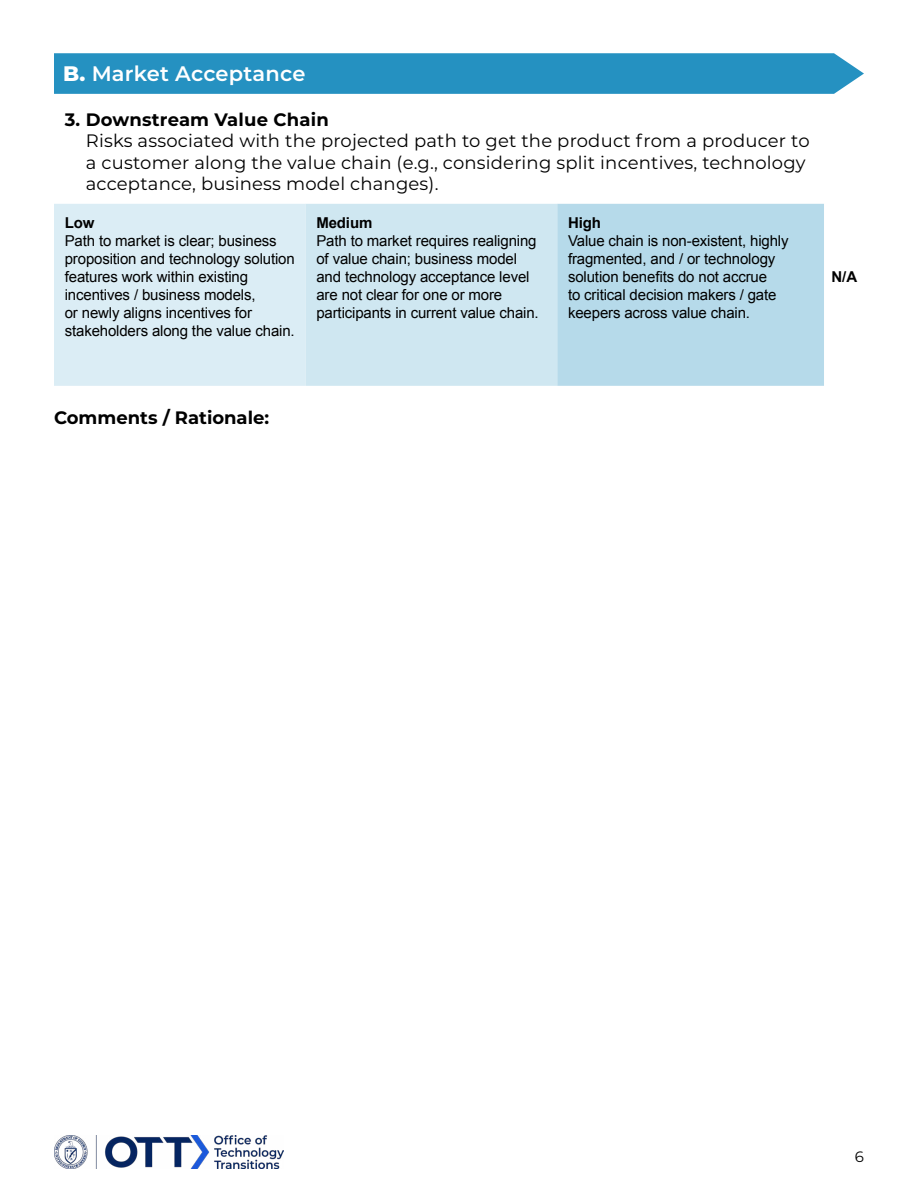
<style>
.page{position:relative;width:918px;height:1188px;background:#fff}
.page>*{position:absolute;margin:0;border:0;box-sizing:border-box;transform-origin:0 0}
.t1{font:600 21px "Montserrat";letter-spacing:.01em;color:#fff}
.t2{font:18px/21.6px "Montserrat";letter-spacing:.01em;color:#000}
.t3{font:700 18px "Montserrat";color:#000}
.t4{font:15px/18px "Arial";letter-spacing:-.01em;color:#000}
.t5{font:700 15px "Arial";letter-spacing:-.01em;color:#000}
.t6{font:15px "Montserrat";color:#000}
.s1{font-weight:800}
</style>
<div class="page">
<img style="left:54px;top:1136px;width:229px;height:33px">
<svg style="left:54px;top:204px;width:770px;height:182px;background:#cbe5f0"></svg>
<div style="left:54px;top:53px;width:810px;height:41px;background:#2591c1"></div>
<h1 class="t1" style="left:63px;top:59px;width:244px"><span class="s1">B.</span> Market Acceptance</h1>
<p class="t3" style="left:65px;top:106px;width:266px">3. Downstream Value Chain</p>
<p class="t2" style="left:86px;top:129px;width:725px">Risks associated with the projected path to get the product from a producer to a customer along the value chain (e.g., considering split incentives, technology acceptance, business model changes).</p>
<p class="t5" style="left:65px;top:213px;width:31px">Low</p>
<p class="t4" style="left:65px;top:232px;width:231px">Path to market is clear; business proposition and technology solution features work within existing incentives / business models,<br>or newly aligns incentives for stakeholders along the value chain.</p>
<p class="t5" style="left:316px;top:213px;width:57px">Medium</p>
<p class="t4" style="left:316px;top:232px;width:224px">Path to market requires realigning of value chain; business model and technology acceptance level are not clear for one or more participants in current value chain.</p>
<p class="t5" style="left:568px;top:213px;width:34px">High</p>
<p class="t4" style="left:568px;top:232px;width:222px">Value chain is non-existent, highly fragmented, and / or technology solution benefits do not accrue<br>to critical decision makers / gate keepers across value chain.</p>
<p class="t5" style="left:831px;top:267px;width:27px">N/A</p>
<p class="t3" style="left:54px;top:404px;width:217px">Comments / Rationale:</p>
<p class="t6" style="left:855px;top:1147px;width:11px">6</p>
</div>
